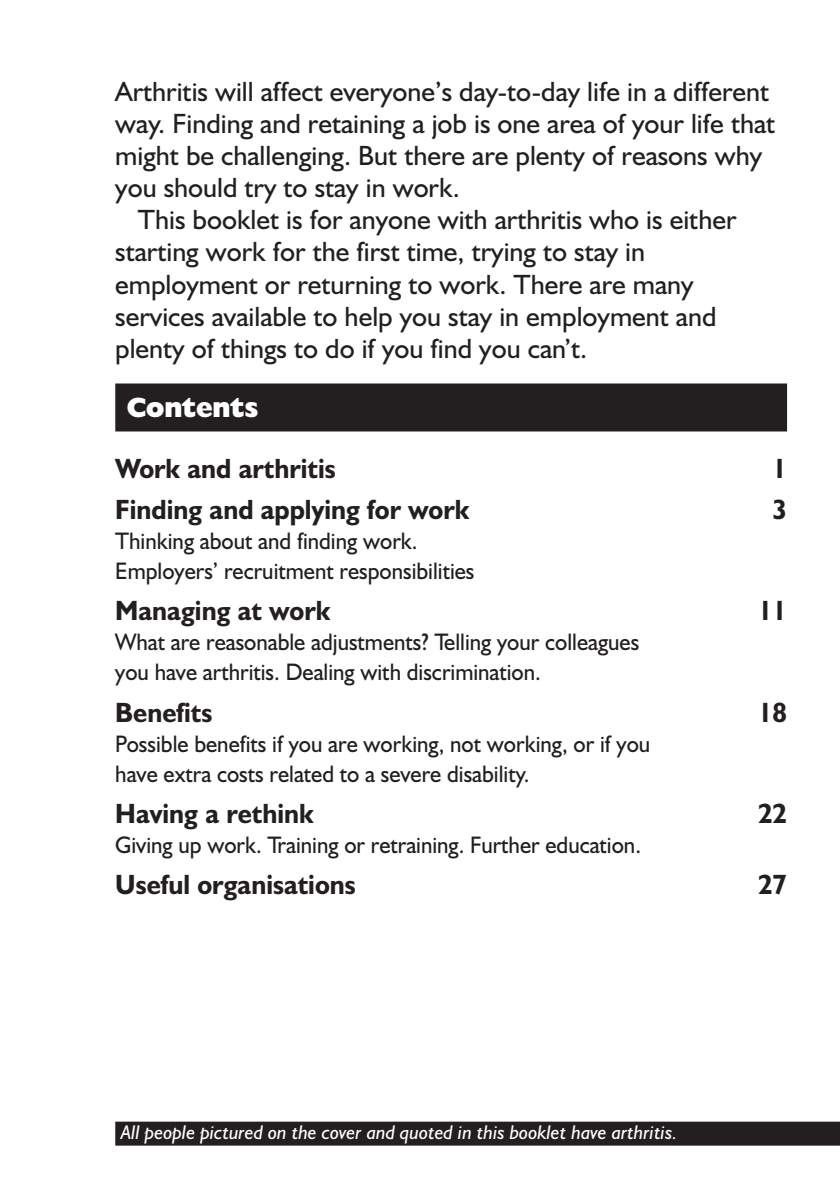
<style>
.page{position:relative;width:840px;height:1190px;background:#fff}
.page>*{position:absolute;margin:0;border:0;box-sizing:border-box;transform-origin:0 0}
.t1{font:28px/32px "Humanist 521 BT";color:#231f20}
.t2{font:700 28px "Humanist 521 BT";color:#231f20;scale:.95 1}
.t3{font:800 28px "Humanist 521 BT";letter-spacing:-.005em;color:#fff}
.t4{font:24px/30px "Humanist 521 BT";color:#231f20;scale:.95 1}
.t5{font:italic 20px "Humanist 521 BT";color:#fff}
</style>
<div class="page">
<div style="left:115px;top:384px;width:672px;height:48px;background:#231f20"></div>
<div style="left:115px;top:1122px;width:725px;height:24px;background:#231f20"></div>
<p class="t1" style="left:115px;top:79px;width:661px">Arthritis will affect everyone’s day-to-day life in a different way. Finding and retaining a job is one area of your life that might be challenging. But there are plenty of reasons why you should try to stay in work.</p>
<p class="t1" style="left:115px;top:207px;width:623px;text-indent:23px">This booklet is for anyone with arthritis who is either starting work for the first time, trying to stay in employment or returning to work. There are many services available to help you stay in employment and plenty of things to do if you find you can’t.</p>
<p class="t3" style="left:127px;top:398px;width:133px">Contents</p>
<p class="t2" style="left:115px;top:458px;width:233px">Work and arthritis</p>
<p class="t2" style="left:773px;top:458px;width:17px">1</p>
<p class="t2" style="left:115px;top:499px;width:374px">Finding and applying for work</p>
<p class="t2" style="left:773px;top:499px;width:17px">3</p>
<p class="t4" style="left:115px;top:528px;width:380px">Thinking about and finding work.<br>Employers’ recruitment responsibilities</p>
<p class="t2" style="left:115px;top:600px;width:228px">Managing at work</p>
<p class="t2" style="left:758px;top:600px;width:32px">11</p>
<p class="t4" style="left:115px;top:629px;width:553px">What are reasonable adjustments? Telling your colleagues you have arthritis. Dealing with discrimination.</p>
<p class="t2" style="left:115px;top:702px;width:104px">Benefits</p>
<p class="t2" style="left:758px;top:702px;width:32px">18</p>
<p class="t4" style="left:115px;top:731px;width:565px">Possible benefits if you are working, not working, or if you have extra costs related to a severe disability.</p>
<p class="t2" style="left:115px;top:803px;width:211px">Having a rethink</p>
<p class="t2" style="left:758px;top:803px;width:32px">22</p>
<p class="t4" style="left:115px;top:832px;width:555px">Giving up work. Training or retraining. Further education.</p>
<p class="t2" style="left:115px;top:874px;width:255px">Useful organisations</p>
<p class="t2" style="left:758px;top:874px;width:32px">27</p>
<p class="t5" style="left:121px;top:1124px;width:558px">All people pictured on the cover and quoted in this booklet have arthritis.</p>
</div>
